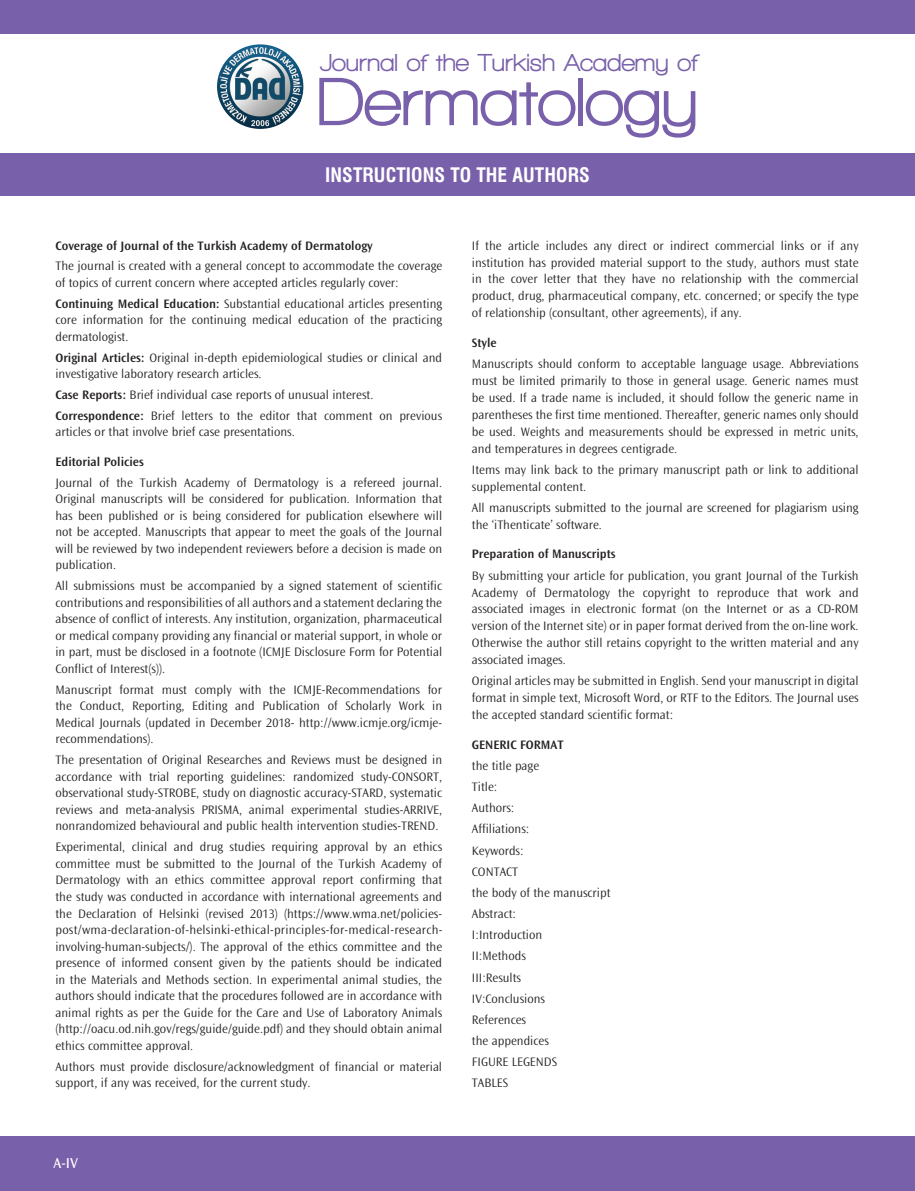
<style>
.page{position:relative;width:915px;height:1191px;background:#fff}
.page>*{position:absolute;margin:0;border:0;box-sizing:border-box;transform-origin:0 0}
.t1{font:800 69.75px "Walkway";color:#7960aa}
.t2{font:800 25.05px "Walkway";color:#7960aa}
.ARA_BASLIK{font:19.5px "Swiss Condensed Bold Tr";letter-spacing:.005em;color:#fff}
.t3{font:15px "Ocean Sans Std";color:#fff}
.t4{font:300 12.75px/16.5px "Ocean Sans Std";color:#231f20;text-align:justify}
.t5{font:600 12.75px "Ocean Sans Std";color:#231f20}
.s1{font-weight:600}
</style>
<div class="page">
<div style="left:0;top:1137px;width:914px;height:54px;background:#7960aa"></div>
<div style="left:0;top:153px;width:914px;height:43px;background:#7960aa"></div>
<div style="left:0;top:0;width:914px;height:33px;background:#7960aa"></div>
<img style="left:217px;top:44px;width:86px;height:85px">
<p class="t2" style="left:320px;top:49px;width:379px">Journal of the Turkish Academy of</p>
<p class="t1" style="left:317px;top:64px;width:382px">Dermatology</p>
<p class="ARA_BASLIK" style="left:325px;top:163px;width:266px">INSTRUCTIONS TO THE AUTHORS</p>
<p class="t5" style="left:55px;top:238px;width:319px">Coverage of Journal of the Turkish Academy of Dermatology</p>
<p class="t4" style="left:55px;top:258px;width:388px">The journal is created with a general concept to accommodate the coverage of topics of current concern where accepted articles regularly cover:</p>
<p class="t4" style="left:55px;top:295px;width:388px"><span class="s1">Continuing Medical Education:</span> Substantial educational articles presenting core information for the continuing medical education of the practicing dermatologist.</p>
<p class="t4" style="left:55px;top:349px;width:388px"><span class="s1">Original Articles:</span> Original in-depth epidemiological studies or clinical and investigative laboratory research articles.</p>
<p class="t4" style="left:55px;top:387px;width:319px"><span class="s1">Case Reports:</span> Brief individual case reports of unusual interest.</p>
<p class="t4" style="left:55px;top:407px;width:388px"><span class="s1">Correspondence:</span> Brief letters to the editor that comment on previous articles or that involve brief case presentations.</p>
<p class="t5" style="left:55px;top:454px;width:90px">Editorial Policies</p>
<p class="t4" style="left:55px;top:474px;width:388px">Journal of the Turkish Academy of Dermatology is a refereed journal.<br>Original manuscripts will be considered for publication. Information that has been published or is being considered for publication elsewhere will not be accepted. Manuscripts that appear to meet the goals of the Journal will be reviewed by two independent reviewers before a decision is made on publication.</p>
<p class="t4" style="left:55px;top:578px;width:388px">All submissions must be accompanied by a signed statement of scientific contributions and responsibilities of all authors and a statement declaring the absence of conflict of interests. Any institution, organization, pharmaceutical or medical company providing any financial or material support, in whole or in part, must be disclosed in a footnote (ICMJE Disclosure Form for Potential Conflict of Interest(s)).</p>
<p class="t4" style="left:55px;top:681px;width:388px">Manuscript format must comply with the ICMJE-Recommendations for the Conduct, Reporting, Editing and Publication of Scholarly Work in Medical Journals (updated in December 2018- http://www.icmje.org/icmje&shy;recommendations).</p>
<p class="t4" style="left:55px;top:752px;width:388px">The presentation of Original Researches and Reviews must be designed in accordance with trial reporting guidelines: randomized study-CONSORT, observational study-STROBE, study on diagnostic accuracy-STARD, systematic reviews and meta-analysis PRISMA, animal experimental studies-ARRIVE, nonrandomized behavioural and public health intervention studies-TREND.</p>
<p class="t4" style="left:55px;top:839px;width:388px">Experimental, clinical and drug studies requiring approval by an ethics committee must be submitted to the Journal of the Turkish Academy of Dermatology with an ethics committee approval report confirming that the study was conducted in accordance with international agreements and the Declaration of Helsinki (revised 2013) (https://www.wma.net/policies&shy;post/wma-declaration-of-helsinki-ethical-principles-for-medical-research&shy;involving-human-subjects/). The approval of the ethics committee and the presence of informed consent given by the patients should be indicated in the Materials and Methods section. In experimental animal studies, the authors should indicate that the procedures followed are in accordance with animal rights as per the Guide for the Care and Use of Laboratory Animals (http://oacu.od.nih.gov/regs/guide/guide.pdf) and they should obtain animal ethics committee approval.</p>
<p class="t4" style="left:55px;top:1058px;width:388px">Authors must provide disclosure/acknowledgment of financial or material support, if any was received, for the current study.</p>
<p class="t3" style="left:54px;top:1154px;width:26px">A-IV</p>
<p class="t4" style="left:472px;top:237px;width:388px;line-height:17px">If the article includes any direct or indirect commercial links or if any institution has provided material support to the study, authors must state in the cover letter that they have no relationship with the commercial product, drug, pharmaceutical company, etc. concerned; or specify the type of relationship (consultant, other agreements), if any.</p>
<p class="t5" style="left:472px;top:336px;width:26px">Style</p>
<p class="t4" style="left:472px;top:355px;width:388px;line-height:17px">Manuscripts should conform to acceptable language usage. Abbreviations must be limited primarily to those in general usage. Generic names must be used. If a trade name is included, it should follow the generic name in parentheses the first time mentioned. Thereafter, generic names only should be used. Weights and measurements should be expressed in metric units, and temperatures in degrees centigrade.</p>
<p class="t4" style="left:472px;top:461px;width:388px;line-height:17px">Items may link back to the primary manuscript path or link to additional supplemental content.</p>
<p class="t4" style="left:472px;top:499px;width:388px;line-height:17px">All manuscripts submitted to the journal are screened for plagiarism using the ‘iThenticate’ software.</p>
<p class="t5" style="left:472px;top:547px;width:145px">Preparation of Manuscripts</p>
<p class="t4" style="left:472px;top:567px;width:388px;line-height:17px">By submitting your article for publication, you grant Journal of the Turkish Academy of Dermatology the copyright to reproduce that work and associated images in electronic format (on the Internet or as a CD-ROM version of the Internet site) or in paper format derived from the on-line work.<br>Otherwise the author still retains copyright to the written material and any associated images.</p>
<p class="t4" style="left:472px;top:673px;width:388px;line-height:17px">Original articles may be submitted in English. Send your manuscript in digital format in simple text, Microsoft Word, or RTF to the Editors. The Journal uses the accepted standard scientific format:</p>
<p class="t5" style="left:472px;top:737px;width:93px">GENERIC FORMAT</p>
<p class="t4" style="left:472px;top:757px;width:69px">the title page</p>
<p class="t4" style="left:472px;top:779px;width:27px">Title:</p>
<p class="t4" style="left:472px;top:800px;width:44px">Authors:</p>
<p class="t4" style="left:472px;top:821px;width:59px">Affiliations:</p>
<p class="t4" style="left:472px;top:842px;width:53px">Keywords:</p>
<p class="t4" style="left:472px;top:863px;width:48px">CONTACT</p>
<p class="t4" style="left:472px;top:884px;width:140px">the body of the manuscript</p>
<p class="t4" style="left:472px;top:905px;width:46px">Abstract:</p>
<p class="t4" style="left:472px;top:927px;width:72px">I:Introduction</p>
<p class="t4" style="left:472px;top:948px;width:55px">II:Methods</p>
<p class="t4" style="left:472px;top:969px;width:51px">III:Results</p>
<p class="t4" style="left:472px;top:990px;width:75px">IV:Conclusions</p>
<p class="t4" style="left:472px;top:1011px;width:56px">References</p>
<p class="t4" style="left:472px;top:1032px;width:78px">the appendices</p>
<p class="t4" style="left:472px;top:1054px;width:86px">FIGURE LEGENDS</p>
<p class="t4" style="left:472px;top:1075px;width:37px">TABLES</p>
</div>
